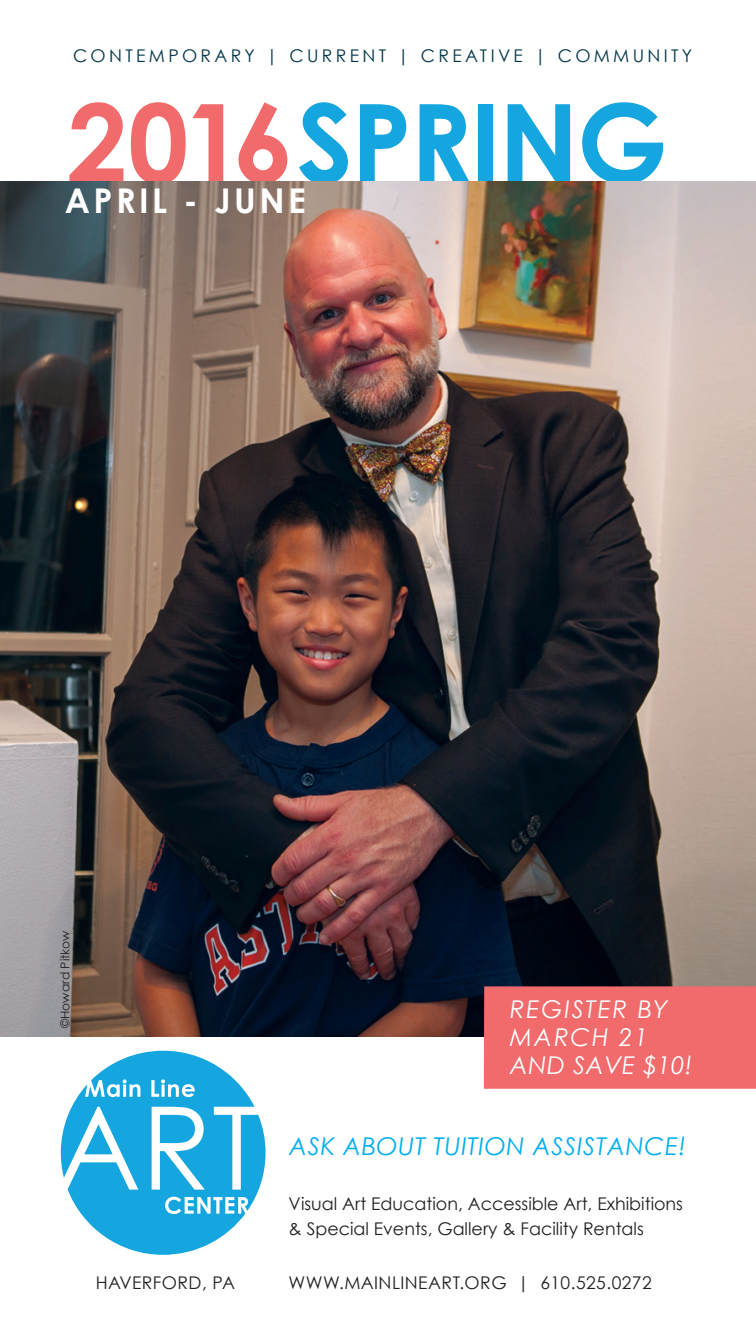
<style>
.page{position:relative;width:756px;height:1323px;background:#fff}
.page>*{position:absolute;margin:0;border:0;box-sizing:border-box;transform-origin:0 0}
.t1{font:700 108.5px "Century Gothic";letter-spacing:-.02em;color:#16a6df}
.t2{font:700 34.12px "Century Gothic";letter-spacing:.1em;color:#fff}
.t3{font:italic 24.5px/28px "Century Gothic";letter-spacing:.07em;color:#fff}
.t4{font:italic 24.5px "Century Gothic";letter-spacing:.025em;color:#00aeef}
.t5{font:17.5px/24.5px "Century Gothic";color:#231f20}
.t6{font:17.5px "Century Gothic";letter-spacing:.025em;color:#231f20}
.t7{font:17.5px "Century Gothic";letter-spacing:.19em;color:#003548}
.t8{font:12.25px "Century Gothic";color:#231f20}
.s1{color:#f16a6c}
</style>
<div class="page">
<img style="left:0;top:181px;width:756px;height:856px">
<div style="left:484px;top:986px;width:272px;height:103px;background:#f16a6c"></div>
<svg style="left:61px;top:1051px;width:205px;height:204px;fill:#16a6df"></svg>
<svg style="left:110px;top:1087px;width:7px;height:7px"></svg>
<p class="t7" style="left:73px;top:45px;width:621px">CONTEMPORARY | CURRENT | CREATIVE | COMMUNITY</p>
<p class="t1" style="left:67px;top:75px;width:602px"><span class="s1">2016</span>SPRING</p>
<p class="t2" style="left:65px;top:179px;width:242px">APRIL - JUNE</p>
<p class="t8" style="left:58px;top:1028px;width:99px;rotate:-90deg">©Howard Pitkow</p>
<p class="t3" style="left:510px;top:995px;width:184px">REGISTER BY<br>MARCH 21<br>AND SAVE $10!</p>
<p class="t4" style="left:289px;top:1132px;width:398px">ASK ABOUT TUITION ASSISTANCE!</p>
<p class="t6" style="left:96px;top:1272px;width:141px">HAVERFORD, PA</p>
<p class="t5" style="left:289px;top:1191px;width:396px">Visual Art Education, Accessible Art, Exhibitions &amp; Special Events, Gallery &amp; Facility Rentals</p>
<p class="t6" style="left:289px;top:1272px;width:365px">WWW.MAINLINEART.ORG | 610.525.0272</p>
</div>
